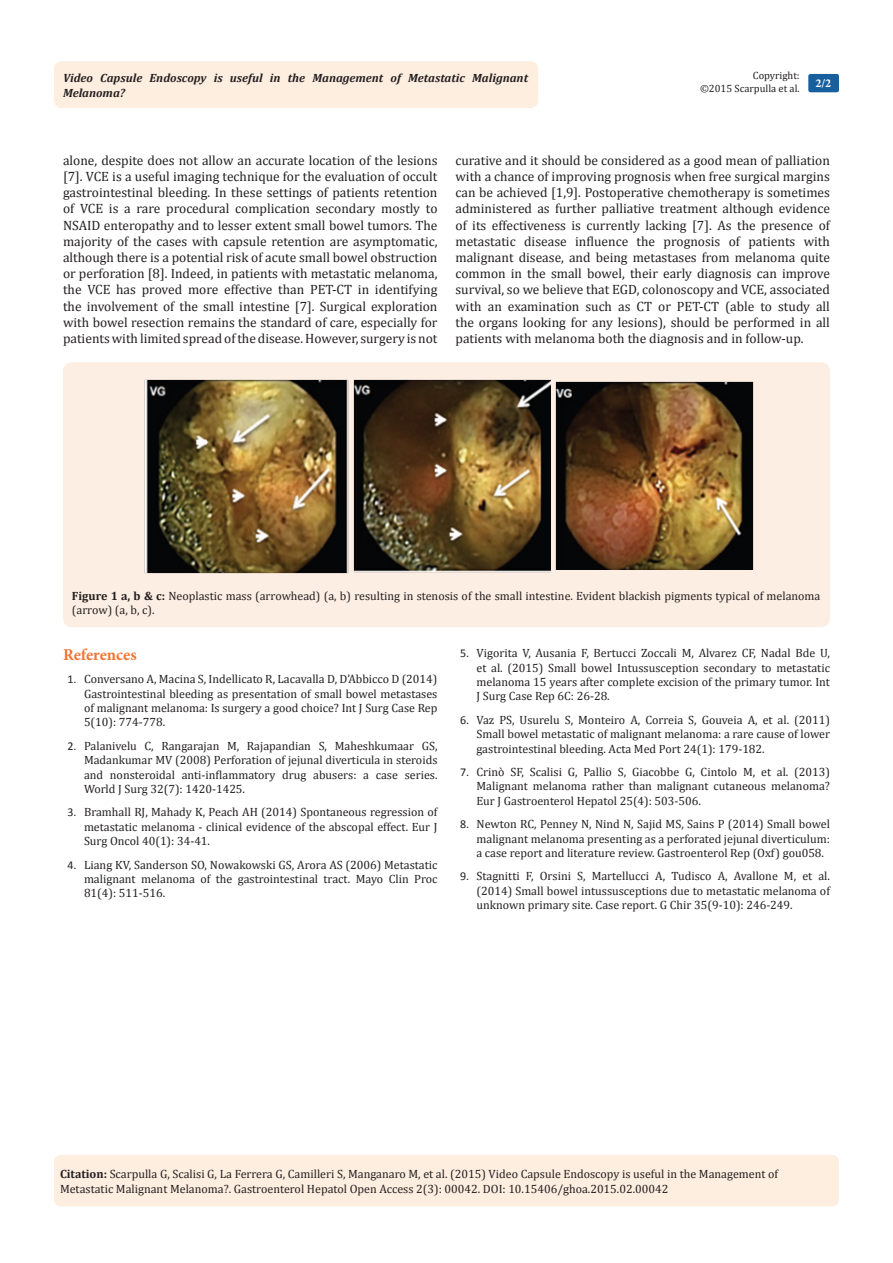
<style>
.page{position:relative;width:893px;height:1263px;background:#fff}
.page>*{position:absolute;margin:0;border:0;box-sizing:border-box;transform-origin:0 0}
.t1{font:700 16.5px "Minion Pro";letter-spacing:-.005em;color:#f37331}
.t2{font:13.5px/16.2px "Cambria";color:#231f20;text-align:justify}
.Citation{font:12px/14.4px "Cambria";color:#231f20;text-align:justify}
.t3{font:italic 700 12px/14.4px "Cambria";color:#231f20}
.t4{font:700 12px "Minion Pro";color:#fff}
.t5{font:10.5px "Cambria";color:#231f20}
.s1{font-weight:700}
.s2{font-family:"Calibri"}
</style>
<div class="page">
<div style="left:54px;top:61px;width:484px;height:47px;background:#feeee0;border-radius:8px"></div>
<div style="left:808px;top:74px;width:31px;height:18px;background:#18609d;border-radius:2px"></div>
<div style="left:54px;top:1155px;width:785px;height:51px;background:#feeee0;border-radius:7px"></div>
<div style="left:63px;top:362px;width:767px;height:265px;background:#fdeee3;border-radius:9px"></div>
<img style="left:144px;top:380px;width:204px;height:193px">
<img style="left:353px;top:380px;width:198px;height:192px">
<img style="left:556px;top:382px;width:197px;height:188px">
<p class="t5" style="left:753px;top:69px;width:48px">Copyright:</p>
<p class="t5" style="left:700px;top:82px;width:101px">©2015 Scarpulla et al.</p>
<p class="t3" style="left:63px;top:70px;width:466px">Video Capsule Endoscopy is useful in the Management of Metastatic Malignant<br>Melanoma?</p>
<p class="t4" style="left:815px;top:75px;width:17px">2/2</p>
<p class="t2" style="left:63px;top:152px;width:376px">alone, despite does not allow an accurate location of the lesions [7]. VCE is a useful imaging technique for the evaluation of occult gastrointestinal bleeding. In these settings of patients retention of VCE is a rare procedural complication secondary mostly to NSAID enteropathy and to lesser extent small bowel tumors. The majority of the cases with capsule retention are asymptomatic, although there is a potential risk of acute small bowel obstruction or perforation [8]. Indeed, in patients with metastatic melanoma, the VCE has proved more effective than PET-CT in identifying the involvement of the small intestine [7]. Surgical exploration with bowel resection remains the standard of care, especially for patients with limited spread of the disease. However, surgery is not</p>
<p class="t2" style="left:455px;top:152px;width:376px">curative and it should be considered as a good mean of palliation with a chance of improving prognosis when free surgical margins can be achieved [1,9]. Postoperative chemotherapy is sometimes administered as further palliative treatment although evidence of its effectiveness is currently lacking [7]. As the presence of metastatic disease influence the prognosis of patients with malignant disease, and being metastases from melanoma quite common in the small bowel, their early diagnosis can improve survival, so we believe that EGD, colonoscopy and VCE, associated with an examination such as CT or PET-CT (able to study all the organs looking for any lesions), should be performed in all patients with melanoma both the diagnosis and in follow-up.</p>
<p class="Citation" style="left:72px;top:588px;width:750px"><span class="s1">Figure 1 a, b &amp; c:</span> Neoplastic mass (arrowhead) (a, b) resulting in stenosis of the small intestine. Evident blackish pigments typical of melanoma (arrow) (a, b, c).</p>
<p class="t1" style="left:63px;top:643px;width:75px">References</p>
<p class="Citation" style="left:84px;top:672px;width:355px;text-indent:-16px"><span class="s2">1.</span> Conversano A, Macina S, Indellicato R, Lacavalla D, D’Abbicco D (2014)<br>Gastrointestinal bleeding as presentation of small bowel metastases of malignant melanoma: Is surgery a good choice? Int J Surg Case Rep 5(10): 774-778.</p>
<p class="Citation" style="left:84px;top:738px;width:355px;text-indent:-16px"><span class="s2">2.</span> Palanivelu C, Rangarajan M, Rajapandian S, Maheshkumaar GS, Madankumar MV (2008) Perforation of jejunal diverticula in steroids and nonsteroidal anti-inflammatory drug abusers: a case series.<br>World J Surg 32(7): 1420-1425.</p>
<p class="Citation" style="left:84px;top:805px;width:355px;text-indent:-16px"><span class="s2">3.</span> Bramhall RJ, Mahady K, Peach AH (2014) Spontaneous regression of metastatic melanoma - clinical evidence of the abscopal effect. Eur J Surg Oncol 40(1): 34-41.</p>
<p class="Citation" style="left:84px;top:857px;width:355px;text-indent:-16px"><span class="s2">4.</span> Liang KV, Sanderson SO, Nowakowski GS, Arora AS (2006) Metastatic malignant melanoma of the gastrointestinal tract. Mayo Clin Proc 81(4): 511-516.</p>
<p class="Citation" style="left:476px;top:646px;width:355px;text-indent:-16px"><span class="s2">5.</span> Vigorita V, Ausania F, Bertucci Zoccali M, Alvarez CF, Nadal Bde U, et al. (2015) Small bowel Intussusception secondary to metastatic melanoma 15 years after complete excision of the primary tumor. Int J Surg Case Rep 6C: 26-28.</p>
<p class="Citation" style="left:476px;top:712px;width:355px;text-indent:-16px"><span class="s2">6.</span> Vaz PS, Usurelu S, Monteiro A, Correia S, Gouveia A, et al. (2011)<br>Small bowel metastatic of malignant melanoma: a rare cause of lower gastrointestinal bleeding. Acta Med Port 24(1): 179-182.</p>
<p class="Citation" style="left:476px;top:765px;width:355px;text-indent:-16px"><span class="s2">7.</span> Crinò SF, Scalisi G, Pallio S, Giacobbe G, Cintolo M, et al. (2013)<br>Malignant melanoma rather than malignant cutaneous melanoma?<br>Eur J Gastroenterol Hepatol 25(4): 503-506.</p>
<p class="Citation" style="left:476px;top:817px;width:355px;text-indent:-16px"><span class="s2">8.</span> Newton RC, Penney N, Nind N, Sajid MS, Sains P (2014) Small bowel malignant melanoma presenting as a perforated jejunal diverticulum: a case report and literature review. Gastroenterol Rep (Oxf) gou058.</p>
<p class="Citation" style="left:476px;top:869px;width:355px;text-indent:-16px"><span class="s2">9.</span> Stagnitti F, Orsini S, Martellucci A, Tudisco A, Avallone M, et al. (2014) Small bowel intussusceptions due to metastatic melanoma of unknown primary site. Case report. G Chir 35(9-10): 246-249.</p>
<p class="Citation" style="left:60px;top:1167px;width:720px"><span class="s1">Citation:</span> Scarpulla G, Scalisi G, La Ferrera G, Camilleri S, Manganaro M, et al. (2015) Video Capsule Endoscopy is useful in the Management of<br>Metastatic Malignant Melanoma?. Gastroenterol Hepatol Open Access 2(3): 00042. DOI: 10.15406/ghoa.2015.02.00042</p>
</div>
